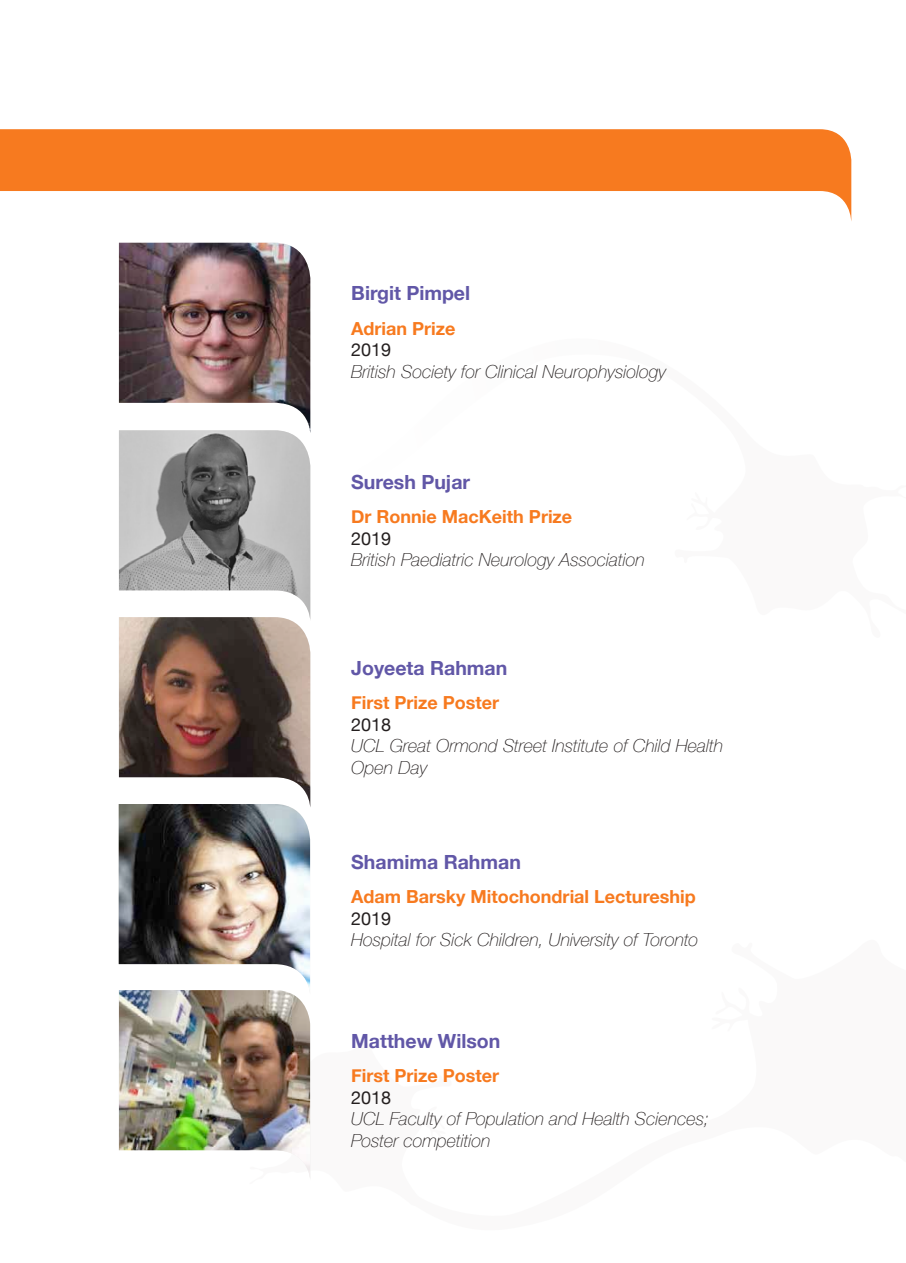
<style>
.page{position:relative;width:906px;height:1263px;background:#fff}
.page>*{position:absolute;margin:0;border:0;box-sizing:border-box;transform-origin:0 0}
.t1{font:700 19.5px "Helvetica Neue";color:#6157a7}
.t2{font:italic 100 18px/21.6px "Helvetica Neue";color:#241f1f}
.t3{font:700 18px "Helvetica Neue";color:#f77a1f}
.t4{font:18px "Helvetica Neue";color:#241f1f}
</style>
<div class="page">
<svg style="left:0;top:129px;width:851px;height:90px;fill:#f77a1f"></svg>
<img style="left:119px;top:243px;width:192px;height:928px">
<img style="left:119px;top:990px;width:191px;height:187px">
<p class="t1" style="left:351px;top:278px;width:120px">Birgit Pimpel</p>
<p class="t3" style="left:351px;top:314px;width:106px">Adrian Prize</p>
<p class="t4" style="left:351px;top:337px;width:42px">2019</p>
<p class="t2" style="left:351px;top:360px;width:316px">British Society for Clinical Neurophysiology</p>
<p class="t1" style="left:351px;top:466px;width:120px">Suresh Pujar</p>
<p class="t3" style="left:351px;top:502px;width:222px">Dr Ronnie MacKeith Prize</p>
<p class="t4" style="left:351px;top:525px;width:42px">2019</p>
<p class="t2" style="left:351px;top:548px;width:295px">British Paediatric Neurology Association</p>
<p class="t1" style="left:351px;top:652px;width:157px">Joyeeta Rahman</p>
<p class="t3" style="left:351px;top:688px;width:149px">First Prize Poster</p>
<p class="t4" style="left:351px;top:711px;width:42px">2018</p>
<p class="t2" style="left:351px;top:734px;width:373px">UCL Great Ormond Street Institute of Child Health<br>Open Day</p>
<p class="t1" style="left:351px;top:846px;width:171px">Shamima Rahman</p>
<p class="t3" style="left:351px;top:882px;width:346px">Adam Barsky Mitochondrial Lectureship</p>
<p class="t4" style="left:351px;top:905px;width:42px">2019</p>
<p class="t2" style="left:351px;top:928px;width:348px">Hospital for Sick Children, University of Toronto</p>
<p class="t1" style="left:351px;top:1025px;width:151px">Matthew Wilson</p>
<p class="t3" style="left:351px;top:1061px;width:149px">First Prize Poster</p>
<p class="t4" style="left:351px;top:1084px;width:42px">2018</p>
<p class="t2" style="left:351px;top:1107px;width:359px">UCL Faculty of Population and Health Sciences;<br>Poster competition</p>
</div>
